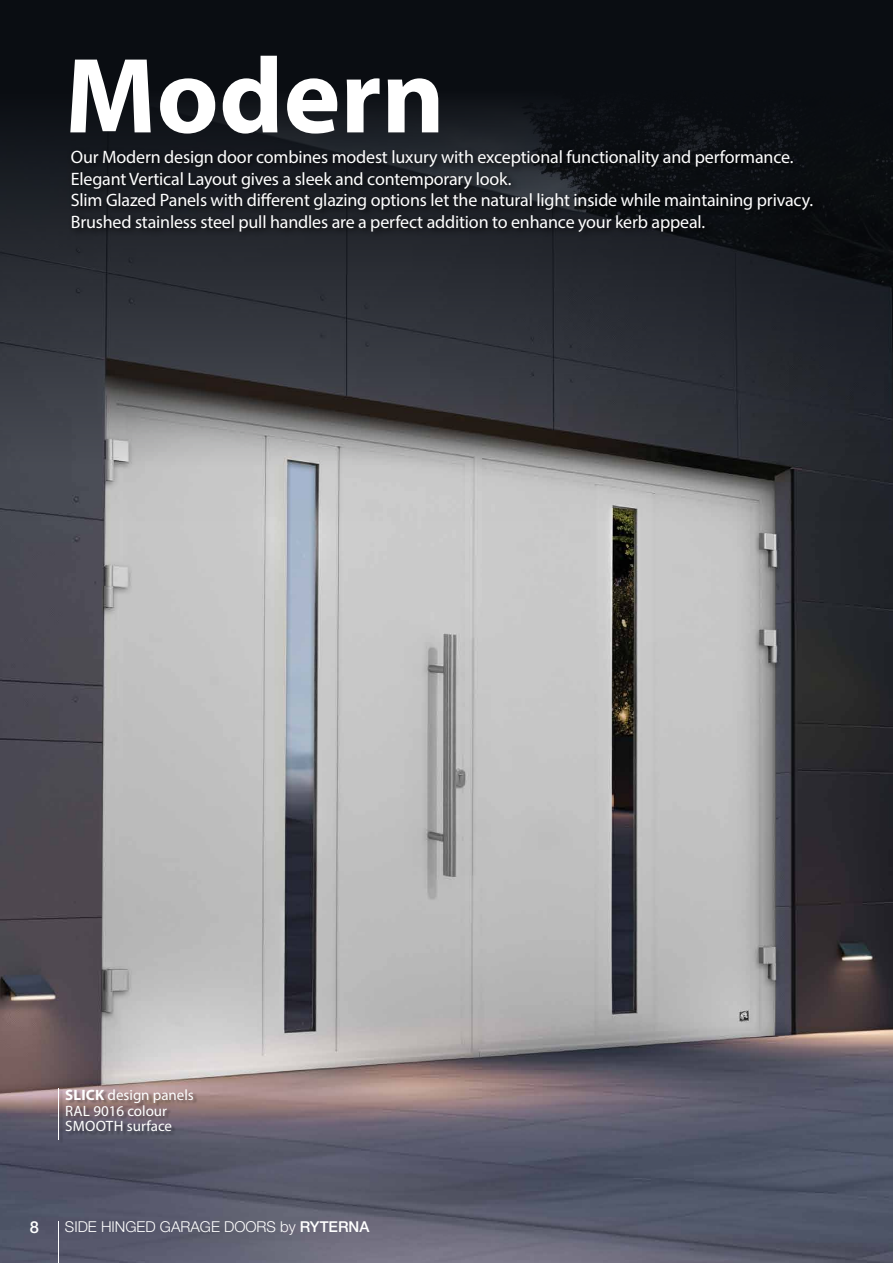
<style>
.page{position:relative;width:893px;height:1263px;background:#fff}
.page>*{position:absolute;margin:0;border:0;box-sizing:border-box;transform-origin:0 0}
.t1{font:700 108px "Myriad Pro";color:#fff}
.t2{font:18px/21.6px "Myriad Pro";letter-spacing:-.01em;color:#fff}
.t3{font:500 16.5px "Helvetica Neue LT Pro";color:#fff}
.t4{font:15px/15.8px "Myriad Pro";color:#fff}
.t5{font:300 15px "Helvetica Neue LT Pro";color:#fff}
.s1{font-weight:700}
.s2{font-weight:500}
</style>
<div class="page">
<img style="left:0;top:520px;width:893px;height:743px">
<svg style="left:0;top:0;width:893px;height:520px;background:#34363b"></svg>
<div style="left:67px;top:146px;width:755px;height:95px;background:#000;opacity:.9"></div>
<div style="left:59px;top:1089px;width:5px;height:56px;background:#000;opacity:.3"></div>
<hr style="left:58px;top:1089px;width:1px;height:51px;background:#fff">
<div style="left:67px;top:1090px;width:131px;height:46px;background:#000;opacity:.3"></div>
<hr style="left:58px;top:1221px;width:1px;height:42px;background:#fff">
<h1 class="t1" style="left:65px;top:26px;width:382px">Modern</h1>
<p class="t2" style="left:71px;top:146px;width:744px">Our Modern design door combines modest luxury with exceptional functionality and performance.<br>Elegant Vertical Layout gives a sleek and contemporary look.<br>Slim Glazed Panels with different glazing options let the natural light inside while maintaining privacy.<br>Brushed stainless steel pull handles are a perfect addition to enhance your kerb appeal.</p>
<p class="t4" style="left:65px;top:1087px;width:130px"><span class="s1">SLICK</span> design panels<br>RAL 9016 colour<br>SMOOTH surface</p>
<p class="t3" style="left:30px;top:1217px;width:11px">8</p>
<p class="t5" style="left:65px;top:1217px;width:306px">SIDE HINGED GARAGE DOORS by <span class="s2">RYTERNA</span></p>
</div>
